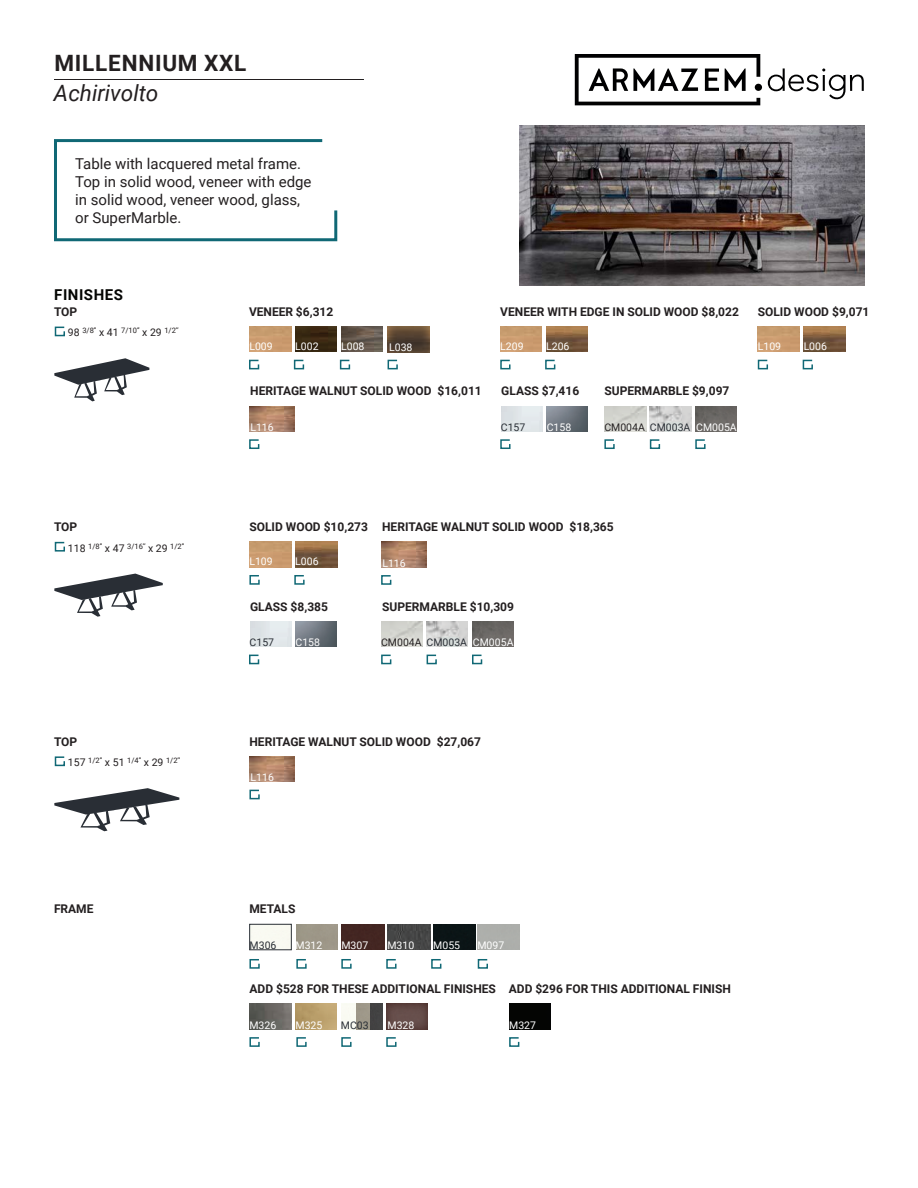
<style>
.page{position:relative;width:918px;height:1188px;background:#fff}
.page>*{position:absolute;margin:0;border:0;box-sizing:border-box;transform-origin:0 0}
.t1{font:700 22.5px "Roboto";letter-spacing:.035em;color:#231f20}
.t2{font:italic 22.5px "Roboto";color:#231f20}
.t3{font:15px/18px "Roboto";color:#231f20}
.t4{font:700 15px "Roboto";letter-spacing:.035em;color:#040503}
.t5{font:700 12px "Roboto";color:#231f20}
.t6{font:10.5px "Roboto";color:#fff}
.t7{font:10.5px "Roboto";color:#292e35}
.t8{font:10.5px "Roboto";color:#231f20}
.t9{font:7.5px "Roboto";color:#231f20}
.s1{font-size:10.5px}
</style>
<div class="page">
<hr style="left:54px;top:79px;width:310px;height:1px;background:#231f20">
<svg style="left:575px;top:54px;width:185px;height:51px"></svg>
<div style="left:755px;top:84px;width:7px;height:7px;background:#000001;border-radius:50%"></div>
<svg style="left:768px;top:68px;width:96px;height:32px"></svg>
<svg style="left:54px;top:139px;width:284px;height:103px"></svg>
<svg style="left:54px;top:358px;width:95px;height:43px"></svg>
<svg style="left:54px;top:574px;width:109px;height:43px"></svg>
<svg style="left:54px;top:788px;width:125px;height:43px"></svg>
<svg style="left:249px;top:439px;width:11px;height:10px"></svg>
<svg style="left:381px;top:575px;width:11px;height:10px"></svg>
<svg style="left:249px;top:789px;width:11px;height:11px"></svg>
<svg style="left:500px;top:439px;width:11px;height:10px"></svg>
<svg style="left:249px;top:654px;width:11px;height:11px"></svg>
<svg style="left:249px;top:359px;width:11px;height:11px"></svg>
<svg style="left:500px;top:359px;width:11px;height:11px"></svg>
<svg style="left:757px;top:359px;width:12px;height:11px"></svg>
<svg style="left:249px;top:575px;width:11px;height:10px"></svg>
<svg style="left:293px;top:359px;width:12px;height:11px"></svg>
<svg style="left:545px;top:359px;width:11px;height:11px"></svg>
<svg style="left:802px;top:359px;width:11px;height:11px"></svg>
<svg style="left:294px;top:575px;width:11px;height:10px"></svg>
<svg style="left:339px;top:359px;width:12px;height:11px"></svg>
<svg style="left:54px;top:326px;width:11px;height:11px"></svg>
<svg style="left:54px;top:541px;width:11px;height:11px"></svg>
<svg style="left:54px;top:756px;width:11px;height:11px"></svg>
<img style="left:341px;top:326px;width:42px;height:26px">
<img style="left:295px;top:326px;width:42px;height:26px">
<img style="left:249px;top:326px;width:42px;height:26px">
<img style="left:546px;top:326px;width:42px;height:26px">
<img style="left:500px;top:326px;width:42px;height:26px">
<img style="left:804px;top:326px;width:41px;height:26px">
<img style="left:758px;top:326px;width:41px;height:26px">
<img style="left:295px;top:542px;width:42px;height:25px">
<img style="left:249px;top:542px;width:42px;height:25px">
<img style="left:249px;top:406px;width:45px;height:26px">
<img style="left:381px;top:542px;width:45px;height:25px">
<img style="left:249px;top:756px;width:45px;height:26px">
<img style="left:546px;top:406px;width:42px;height:26px">
<img style="left:295px;top:621px;width:41px;height:26px">
<div style="left:249px;top:924px;width:43px;height:26px;border:1px solid #292e35"></div>
<img style="left:388px;top:924px;width:42px;height:26px">
<img style="left:342px;top:924px;width:42px;height:26px">
<img style="left:433px;top:924px;width:42px;height:26px">
<svg style="left:249px;top:1037px;width:11px;height:10px"></svg>
<svg style="left:249px;top:959px;width:11px;height:10px"></svg>
<svg style="left:296px;top:959px;width:11px;height:10px"></svg>
<svg style="left:341px;top:959px;width:11px;height:10px"></svg>
<svg style="left:386px;top:959px;width:11px;height:10px"></svg>
<svg style="left:431px;top:959px;width:11px;height:10px"></svg>
<svg style="left:296px;top:1037px;width:11px;height:10px"></svg>
<svg style="left:341px;top:1037px;width:11px;height:10px"></svg>
<svg style="left:509px;top:1037px;width:11px;height:10px"></svg>
<img style="left:249px;top:1004px;width:42px;height:25px">
<img style="left:295px;top:1004px;width:42px;height:25px">
<img style="left:509px;top:1004px;width:42px;height:25px">
<img style="left:369px;top:1004px;width:13px;height:25px">
<img style="left:341px;top:1004px;width:28px;height:25px">
<img style="left:519px;top:125px;width:346px;height:161px">
<svg style="left:386px;top:1037px;width:11px;height:10px"></svg>
<svg style="left:477px;top:959px;width:11px;height:10px"></svg>
<div style="left:383px;top:1002px;width:45px;height:28px;background:#fff;opacity:.2"></div>
<div style="left:386px;top:325px;width:44px;height:27px;background:#231f20;opacity:.65"></div>
<svg style="left:387px;top:359px;width:11px;height:11px"></svg>
<img style="left:604px;top:406px;width:42px;height:26px">
<img style="left:649px;top:406px;width:42px;height:26px">
<img style="left:696px;top:406px;width:41px;height:26px">
<img style="left:381px;top:621px;width:42px;height:26px">
<img style="left:426px;top:621px;width:42px;height:26px">
<img style="left:473px;top:621px;width:41px;height:26px">
<svg style="left:604px;top:439px;width:11px;height:10px"></svg>
<svg style="left:381px;top:654px;width:11px;height:11px"></svg>
<svg style="left:649px;top:439px;width:12px;height:10px"></svg>
<svg style="left:426px;top:654px;width:11px;height:11px"></svg>
<svg style="left:695px;top:439px;width:11px;height:10px"></svg>
<svg style="left:472px;top:654px;width:11px;height:11px"></svg>
<p class="t1" style="left:54px;top:47px;width:194px">MILLENNIUM XXL</p>
<p class="t2" style="left:54px;top:77px;width:106px">Achirivolto</p>
<p class="t3" style="left:75px;top:154px;width:238px">Table with lacquered metal frame.<br>Top in solid wood, veneer with edge in solid wood, veneer wood, glass, or SuperMarble.</p>
<p class="t4" style="left:54px;top:284px;width:70px">FINISHES</p>
<p class="t5" style="left:54px;top:303px;width:25px">TOP</p>
<p class="t9" style="left:68px;top:325px;width:112px"><span class="s1">98</span> 3/8’’ <span class="s1">x 41</span> 7/10’’ <span class="s1">x 29</span> 1/2’’</p>
<p class="t5" style="left:54px;top:518px;width:25px">TOP</p>
<p class="t9" style="left:68px;top:541px;width:118px"><span class="s1">118</span> 1/8’’ <span class="s1">x 47</span> 3/16’’ <span class="s1">x 29</span> 1/2’’</p>
<p class="t5" style="left:54px;top:733px;width:25px">TOP</p>
<p class="t9" style="left:68px;top:755px;width:114px"><span class="s1">157</span> 1/2’’ <span class="s1">x 51</span> 1/4’’ <span class="s1">x 29</span> 1/2’’</p>
<p class="t5" style="left:54px;top:901px;width:41px">FRAME</p>
<p class="t5" style="left:249px;top:303px;width:86px">VENEER $6,312</p>
<p class="t5" style="left:500px;top:303px;width:240px">VENEER WITH EDGE IN SOLID WOOD $8,022</p>
<p class="t5" style="left:758px;top:303px;width:113px">SOLID WOOD $9,071</p>
<p class="t6" style="left:249px;top:339px;width:25px">L009</p>
<p class="t6" style="left:295px;top:339px;width:25px">L002</p>
<p class="t6" style="left:341px;top:339px;width:25px">L008</p>
<p class="t6" style="left:500px;top:339px;width:25px">L209</p>
<p class="t6" style="left:546px;top:339px;width:25px">L206</p>
<p class="t6" style="left:758px;top:339px;width:25px">L109</p>
<p class="t6" style="left:804px;top:339px;width:25px">L006</p>
<p class="t6" style="left:389px;top:340px;width:25px">L038</p>
<p class="t5" style="left:250px;top:383px;width:233px">HERITAGE WALNUT SOLID WOOD $16,011</p>
<p class="t6" style="left:250px;top:420px;width:25px">L116</p>
<p class="t5" style="left:501px;top:383px;width:79px">GLASS $7,416</p>
<p class="t7" style="left:501px;top:420px;width:26px">C157</p>
<p class="t6" style="left:547px;top:420px;width:26px">C158</p>
<p class="t5" style="left:604px;top:383px;width:127px">SUPERMARBLE $9,097</p>
<p class="t7" style="left:650px;top:420px;width:42px">CM003A</p>
<p class="t8" style="left:604px;top:420px;width:42px">CM004A</p>
<p class="t6" style="left:696px;top:420px;width:42px">CM005A</p>
<p class="t5" style="left:249px;top:518px;width:120px">SOLID WOOD $10,273</p>
<p class="t5" style="left:382px;top:518px;width:233px">HERITAGE WALNUT SOLID WOOD $18,365</p>
<p class="t6" style="left:249px;top:554px;width:25px">L109</p>
<p class="t6" style="left:295px;top:554px;width:25px">L006</p>
<p class="t6" style="left:382px;top:555px;width:25px">L116</p>
<p class="t5" style="left:250px;top:598px;width:79px">GLASS $8,385</p>
<p class="t5" style="left:382px;top:598px;width:133px">SUPERMARBLE $10,309</p>
<p class="t7" style="left:250px;top:635px;width:26px">C157</p>
<p class="t6" style="left:296px;top:635px;width:26px">C158</p>
<p class="t7" style="left:427px;top:635px;width:42px">CM003A</p>
<p class="t8" style="left:381px;top:635px;width:42px">CM004A</p>
<p class="t6" style="left:473px;top:635px;width:42px">CM005A</p>
<p class="t5" style="left:249px;top:733px;width:233px">HERITAGE WALNUT SOLID WOOD $27,067</p>
<p class="t6" style="left:251px;top:770px;width:25px">L116</p>
<p class="t5" style="left:249px;top:901px;width:48px">METALS</p>
<p class="t7" style="left:250px;top:938px;width:28px">M306</p>
<p class="t6" style="left:296px;top:938px;width:28px">M312</p>
<p class="t6" style="left:341px;top:938px;width:28px">M307</p>
<p class="t6" style="left:387px;top:938px;width:28px">M310</p>
<p class="t6" style="left:433px;top:938px;width:28px">M055</p>
<p class="t5" style="left:249px;top:980px;width:248px">ADD $528 FOR THESE ADDITIONAL FINISHES</p>
<p class="t5" style="left:509px;top:980px;width:224px">ADD $296 FOR THIS ADDITIONAL FINISH</p>
<p class="t6" style="left:249px;top:1018px;width:28px">M326</p>
<p class="t6" style="left:296px;top:1018px;width:28px">M325</p>
<p class="t7" style="left:341px;top:1018px;width:29px">MC03</p>
<p class="t6" style="left:388px;top:1017px;width:28px">M328</p>
<p class="t6" style="left:509px;top:1018px;width:28px">M327</p>
<p class="t6" style="left:477px;top:938px;width:28px">M097</p>
</div>
